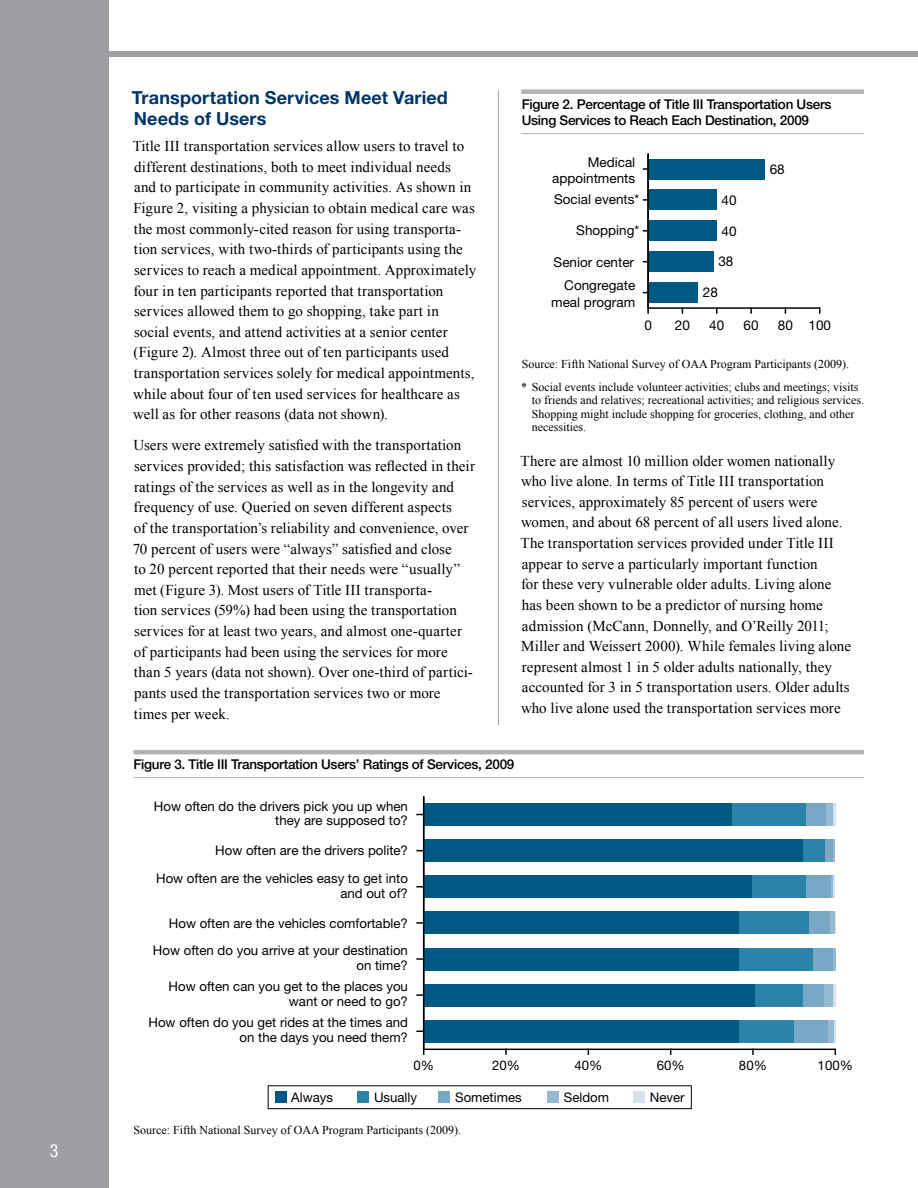
<style>
.page{position:relative;width:918px;height:1188px;background:#fff}
.page>*{position:absolute;margin:0;border:0;box-sizing:border-box;transform-origin:0 0}
.t1{font:700 18px/21px "Helvetica Neue LT";letter-spacing:.005em;color:#003568}
.t2{font:condensed 18px "Helvetica Neue LT";color:#fff}
.t3{font:15px/20.7px "Times New Roman";letter-spacing:.005em;color:#000}
.t4{font:500 13.5px/16.5px "Helvetica Neue LT";letter-spacing:-.02em;color:#000}
.t5{font:13.5px/16.2px "Helvetica Neue LT";color:#000;text-align:right}
.t6{font:13.2px/27.6px "Helvetica Neue LT";color:#000;text-align:right}
.t7{font:12px/13.5px "Times New Roman";color:#000}
.s1{font-style:inherit}
</style>
<div class="page">
<div style="left:0;top:0;width:109px;height:1188px;background:#9f9ea2"></div>
<div style="left:107px;top:51px;width:811px;height:6px;background:#9f9ea2"></div>
<hr style="left:498px;top:90px;width:1px;height:1044px;background:#9f9ea2">
<div style="left:134px;top:726px;width:730px;height:462px;background:#fff"></div>
<hr style="left:134px;top:750px;width:730px;height:4px;background:#b3b3b6">
<div style="left:521px;top:89px;width:343px;height:5px;background:#b3b3b6"></div>
<hr style="left:521px;top:133px;width:343px;height:1px;background:#b3b3b6">
<hr style="left:648px;top:307px;width:172px;height:2px;background:#000">
<div style="left:648px;top:159px;width:117px;height:20px;background:#005983"></div>
<div style="left:648px;top:190px;width:69px;height:20px;background:#005983"></div>
<div style="left:648px;top:221px;width:69px;height:20px;background:#005983"></div>
<div style="left:648px;top:252px;width:65px;height:20px;background:#005983"></div>
<div style="left:648px;top:283px;width:50px;height:20px;background:#005983"></div>
<hr style="left:647px;top:154px;width:2px;height:154px;background:#000">
<svg style="left:716px;top:307px;width:2px;height:7px"></svg>
<svg style="left:750px;top:307px;width:2px;height:7px"></svg>
<hr style="left:134px;top:777px;width:730px;height:1px;background:#b3b3b6">
<div style="left:633px;top:1091px;width:12px;height:12px;background:#d5e2ed"></div>
<div style="left:547px;top:1091px;width:12px;height:12px;background:#96bad3"></div>
<div style="left:438px;top:1091px;width:12px;height:12px;background:#79a8c6"></div>
<div style="left:357px;top:1091px;width:12px;height:12px;background:#2d82a9"></div>
<div style="left:275px;top:1091px;width:12px;height:12px;background:#005983"></div>
<div style="left:268px;top:1085px;width:424px;height:24px;border:1px solid #000"></div>
<hr style="left:424px;top:1049px;width:411px;height:1px;background:#000">
<svg style="left:416px;top:994px;width:7px;height:2px"></svg>
<svg style="left:416px;top:958px;width:7px;height:2px"></svg>
<svg style="left:416px;top:922px;width:7px;height:2px"></svg>
<svg style="left:416px;top:886px;width:7px;height:2px"></svg>
<hr style="left:832px;top:803px;width:3px;height:23px;background:#d5e2ed">
<svg style="left:834px;top:839px;width:1px;height:23px"></svg>
<hr style="left:832px;top:875px;width:3px;height:23px;background:#d5e2ed">
<svg style="left:834px;top:912px;width:1px;height:22px"></svg>
<hr style="left:832px;top:984px;width:3px;height:23px;background:#d5e2ed">
<hr style="left:833px;top:1020px;width:2px;height:23px;background:#d5e2ed">
<div style="left:826px;top:803px;width:6px;height:23px;background:#96bad3"></div>
<hr style="left:832px;top:839px;width:2px;height:23px;background:#96bad3">
<svg style="left:831px;top:875px;width:1px;height:23px"></svg>
<hr style="left:830px;top:912px;width:4px;height:22px;background:#96bad3">
<hr style="left:833px;top:948px;width:2px;height:22px;background:#96bad3">
<div style="left:824px;top:984px;width:8px;height:23px;background:#96bad3"></div>
<div style="left:828px;top:1020px;width:5px;height:23px;background:#96bad3"></div>
<div style="left:805px;top:803px;width:21px;height:23px;background:#79a8c6"></div>
<div style="left:825px;top:839px;width:7px;height:23px;background:#79a8c6"></div>
<div style="left:805px;top:875px;width:26px;height:23px;background:#79a8c6"></div>
<div style="left:809px;top:912px;width:21px;height:22px;background:#79a8c6"></div>
<div style="left:813px;top:948px;width:20px;height:22px;background:#79a8c6"></div>
<div style="left:802px;top:984px;width:22px;height:23px;background:#79a8c6"></div>
<div style="left:794px;top:1020px;width:34px;height:23px;background:#79a8c6"></div>
<div style="left:731px;top:803px;width:74px;height:23px;background:#2d82a9"></div>
<div style="left:802px;top:839px;width:23px;height:23px;background:#2d82a9"></div>
<div style="left:752px;top:875px;width:53px;height:23px;background:#2d82a9"></div>
<div style="left:739px;top:912px;width:70px;height:22px;background:#2d82a9"></div>
<div style="left:739px;top:948px;width:74px;height:22px;background:#2d82a9"></div>
<div style="left:755px;top:984px;width:47px;height:23px;background:#2d82a9"></div>
<div style="left:739px;top:1020px;width:55px;height:23px;background:#2d82a9"></div>
<div style="left:424px;top:803px;width:307px;height:23px;background:#005983"></div>
<div style="left:424px;top:839px;width:378px;height:23px;background:#005983"></div>
<div style="left:424px;top:875px;width:328px;height:23px;background:#005983"></div>
<div style="left:424px;top:912px;width:315px;height:22px;background:#005983"></div>
<div style="left:424px;top:948px;width:315px;height:22px;background:#005983"></div>
<div style="left:424px;top:984px;width:331px;height:23px;background:#005983"></div>
<div style="left:424px;top:1020px;width:315px;height:23px;background:#005983"></div>
<hr style="left:423px;top:796px;width:1px;height:253px;background:#000">
<p class="t2" style="left:50px;top:1140px;width:10px">3</p>
<h1 class="t1" style="left:132px;top:86px;width:318px">Transportation Services Meet Varied<br>Needs of Users</h1>
<p class="t3" style="left:133px;top:136px;width:345px">Title III transportation services allow users to travel to different destinations, both to meet individual needs<br>and to participate in community activities. As shown in Figure 2, visiting a physician to obtain medical care was the most commonly-cited reason for using transporta&shy;tion services, with two-thirds of participants using the <span class="s1">services to reach a medical appointment. Approximately </span>four in ten participants reported that transportation services allowed them to go shopping, take part in social events, and attend activities at a senior center (Figure 2). Almost three out of ten participants used transportation services solely for medical appointments, while about four of ten used services for healthcare as well as for other reasons (data not shown).</p>
<p class="t3" style="left:133px;top:435px;width:344px"><span class="s1">Users were extremely satisfied with the transportation services provided; this satisfaction was reflected in their </span>ratings of the services as well as in the longevity and frequency of use. Queried on seven different aspects<br>of the transportation’s reliability and convenience, over <span class="s1">70 percent of users were “always” satisfied and close<br></span>to 20 percent reported that their needs were “usually” met (Figure 3). Most users of Title III transporta-<br>tion services (59%) had been using the transportation services for at least two years, and almost one-quarter of participants had been using the services for more than 5 years (data not shown). Over one-third of partici&shy;pants used the transportation services two or more times per week.</p>
<p class="t4" style="left:522px;top:96px;width:311px">Figure 2. Percentage of Title III Transportation Users<br>Using Services to Reach Each Destination, 2009</p>
<p class="t5" style="left:552px;top:154px;width:85px">Medical appointments</p>
<p class="t5" style="left:554px;top:191px;width:87px">Social events*</p>
<p class="t5" style="left:576px;top:222px;width:65px">Shopping*</p>
<p class="t5" style="left:554px;top:250px;width:83px;line-height:23.9px">Senior center<br>Congregate</p>
<p class="t5" style="left:551px;top:293px;width:86px">meal program</p>
<p class="t5" style="left:770px;top:161px;width:17px">68</p>
<p class="t5" style="left:722px;top:191px;width:17px">40</p>
<p class="t5" style="left:722px;top:222px;width:17px">40</p>
<p class="t5" style="left:718px;top:253px;width:17px">38</p>
<p class="t5" style="left:703px;top:284px;width:17px">28</p>
<p class="t5" style="left:644px;top:317px;width:9px">0</p>
<p class="t5" style="left:675px;top:317px;width:17px">20</p>
<p class="t5" style="left:709px;top:317px;width:17px">40</p>
<p class="t5" style="left:744px;top:317px;width:17px">60</p>
<p class="t5" style="left:778px;top:317px;width:55px">80 100</p>
<p class="t7" style="left:521px;top:353px;width:339px;line-height:22.5px">Source: Fifth National Survey of OAA Program Participants (2009).<br>* Social events include volunteer activities; clubs and meetings; visits</p>
<p class="t7" style="left:532px;top:393px;width:334px">to friends and relatives; recreational activities; and religious services.<br>Shopping might include shopping for groceries, clothing, and other necessities.</p>
<p class="t3" style="left:520px;top:450px;width:332px">There are almost 10 million older women nationally who live alone. In terms of Title III transportation <span class="s1">services, approximately 85 percent of users were </span>women, and about 68 percent of all users lived alone.<br>The transportation services provided under Title III appear to serve a particularly important function<br>for these very vulnerable older adults. Living alone has been shown to be a predictor of nursing home admission (McCann, Donnelly, and O’Reilly 2011; Miller and Weissert 2000). While females living alone represent almost 1 in 5 older adults nationally, they accounted for 3 in 5 transportation users. Older adults who live alone used the transportation services more</p>
<p class="t4" style="left:134px;top:756px;width:382px">Figure 3. Title III Transportation Users’ Ratings of Services, 2009</p>
<p class="t6" style="left:154px;top:798px;width:256px;line-height:14.7px">How often do the drivers pick you up when they are supposed to?</p>
<p class="t6" style="left:156px;top:837px;width:253px">How often are the drivers polite?<br>How often are the vehicles easy to get into</p>
<p class="t6" style="left:340px;top:879px;width:69px">and out of?</p>
<p class="t6" style="left:153px;top:909px;width:257px">How often are the vehicles comfortable?<br>How often do you arrive at your destination</p>
<p class="t6" style="left:169px;top:954px;width:241px;line-height:21.5px">on time?<br>How often can you get to the places you</p>
<p class="t6" style="left:148px;top:990px;width:261px;line-height:21.5px">want or need to go?<br>How often do you get rides at the times and</p>
<p class="t6" style="left:240px;top:1023px;width:170px">on the days you need them?</p>
<p class="t6" style="left:413px;top:1051px;width:22px">0%</p>
<p class="t6" style="left:492px;top:1051px;width:29px">20%</p>
<p class="t6" style="left:574px;top:1051px;width:29px">40%</p>
<p class="t6" style="left:657px;top:1051px;width:29px">60%</p>
<p class="t6" style="left:739px;top:1051px;width:29px">80%</p>
<p class="t6" style="left:818px;top:1051px;width:37px">100%</p>
<p class="t6" style="left:291px;top:1084px;width:43px">Always</p>
<p class="t6" style="left:374px;top:1084px;width:45px">Usually</p>
<p class="t6" style="left:455px;top:1084px;width:68px">Sometimes</p>
<p class="t6" style="left:564px;top:1084px;width:47px">Seldom</p>
<p class="t6" style="left:650px;top:1084px;width:36px">Never</p>
<p class="t7" style="left:134px;top:1123px;width:329px">Source: Fifth National Survey of OAA Program Participants (2009).</p>
</div>
